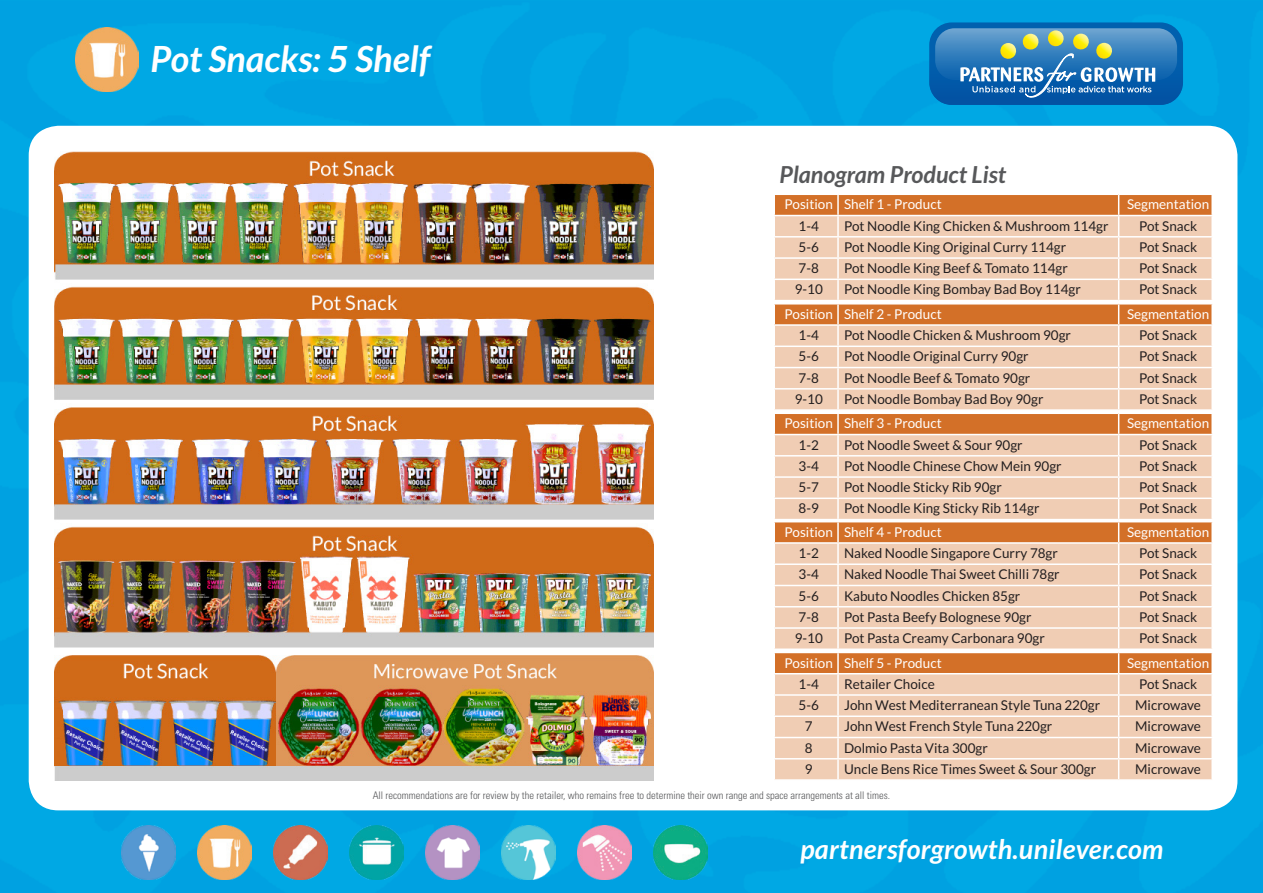
<style>
.page{position:relative;width:1263px;height:893px;background:#00a8e4}
.page>*{position:absolute;margin:0;border:0;box-sizing:border-box;transform-origin:0 0}
.t1{font:italic 700 36px "Lato";color:#fff}
.t2{font:italic 700 27px "Lato";letter-spacing:.01em;color:#fff}
.t3{font:italic 700 23.4px "Lato";color:#57585a}
.t4{font:13.5px "Lato";color:#231f20}
.t5{font:13.5px "Lato";color:#fff}
.t6{font:300 condensed 10.5px "Univers";color:#57585a}
</style>
<div class="page">
<div style="left:29px;top:126px;width:1208px;height:684px;background:#fff;border-radius:30px"></div>
<svg style="left:929px;top:22px;width:254px;height:83px;background:#3d83b6"></svg>
<img style="left:578px;top:825px;width:54px;height:54px">
<img style="left:425px;top:825px;width:54px;height:54px">
<img style="left:349px;top:825px;width:54px;height:54px">
<img style="left:273px;top:825px;width:54px;height:54px">
<img style="left:197px;top:825px;width:54px;height:54px">
<img style="left:121px;top:825px;width:54px;height:54px">
<img style="left:502px;top:825px;width:54px;height:54px">
<img style="left:654px;top:825px;width:54px;height:54px">
<img style="left:75px;top:28px;width:63px;height:63px">
<img style="left:54px;top:151px;width:599px;height:629px">
<svg style="left:774px;top:194px;width:439px;height:585px;background:#ecc2a3"></svg>
<hr style="left:1211px;top:653px;width:2px;height:20px;background:#fff">
<hr style="left:1119px;top:673px;width:94px;height:1px;background:#fff">
<p class="t1" style="left:150px;top:38px;width:281px">Pot Snacks: 5 Shelf</p>
<p class="t3" style="left:779px;top:161px;width:228px">Planogram Product List</p>
<p class="t5" style="left:784px;top:197px;width:50px">Position</p>
<p class="t5" style="left:844px;top:197px;width:99px">Shelf 1 - Product</p>
<p class="t5" style="left:1127px;top:197px;width:84px">Segmentation</p>
<p class="t4" style="left:798px;top:218px;width:22px">1-4</p>
<p class="t4" style="left:844px;top:218px;width:266px">Pot Noodle King Chicken &amp; Mushroom 114gr</p>
<p class="t4" style="left:1139px;top:218px;width:60px">Pot Snack</p>
<p class="t4" style="left:798px;top:239px;width:22px">5-6</p>
<p class="t4" style="left:844px;top:239px;width:224px">Pot Noodle King Original Curry 114gr</p>
<p class="t4" style="left:1139px;top:239px;width:60px">Pot Snack</p>
<p class="t4" style="left:798px;top:261px;width:22px">7-8</p>
<p class="t4" style="left:844px;top:261px;width:225px">Pot Noodle King Beef &amp; Tomato 114gr</p>
<p class="t4" style="left:1139px;top:261px;width:60px">Pot Snack</p>
<p class="t4" style="left:795px;top:282px;width:30px">9-10</p>
<p class="t4" style="left:844px;top:282px;width:238px">Pot Noodle King Bombay Bad Boy 114gr</p>
<p class="t4" style="left:1139px;top:282px;width:60px">Pot Snack</p>
<p class="t5" style="left:784px;top:306px;width:50px">Position</p>
<p class="t5" style="left:844px;top:306px;width:99px">Shelf 2 - Product</p>
<p class="t5" style="left:1127px;top:306px;width:84px">Segmentation</p>
<p class="t4" style="left:798px;top:328px;width:22px">1-4</p>
<p class="t4" style="left:844px;top:328px;width:228px">Pot Noodle Chicken &amp; Mushroom 90gr</p>
<p class="t4" style="left:1139px;top:328px;width:60px">Pot Snack</p>
<p class="t4" style="left:798px;top:349px;width:22px">5-6</p>
<p class="t4" style="left:844px;top:349px;width:186px">Pot Noodle Original Curry 90gr</p>
<p class="t4" style="left:1139px;top:349px;width:60px">Pot Snack</p>
<p class="t4" style="left:798px;top:370px;width:22px">7-8</p>
<p class="t4" style="left:844px;top:370px;width:188px">Pot Noodle Beef &amp; Tomato 90gr</p>
<p class="t4" style="left:1139px;top:370px;width:60px">Pot Snack</p>
<p class="t4" style="left:795px;top:392px;width:30px">9-10</p>
<p class="t4" style="left:844px;top:392px;width:201px">Pot Noodle Bombay Bad Boy 90gr</p>
<p class="t4" style="left:1139px;top:392px;width:60px">Pot Snack</p>
<p class="t5" style="left:784px;top:416px;width:50px">Position</p>
<p class="t5" style="left:844px;top:416px;width:99px">Shelf 3 - Product</p>
<p class="t5" style="left:1127px;top:416px;width:84px">Segmentation</p>
<p class="t4" style="left:798px;top:437px;width:22px">1-2</p>
<p class="t4" style="left:844px;top:437px;width:180px">Pot Noodle Sweet &amp; Sour 90gr</p>
<p class="t4" style="left:1139px;top:437px;width:60px">Pot Snack</p>
<p class="t4" style="left:798px;top:458px;width:22px">3-4</p>
<p class="t4" style="left:844px;top:458px;width:219px">Pot Noodle Chinese Chow Mein 90gr</p>
<p class="t4" style="left:1139px;top:458px;width:60px">Pot Snack</p>
<p class="t4" style="left:798px;top:480px;width:22px">5-7</p>
<p class="t4" style="left:844px;top:480px;width:159px">Pot Noodle Sticky Rib 90gr</p>
<p class="t4" style="left:1139px;top:480px;width:60px">Pot Snack</p>
<p class="t4" style="left:798px;top:501px;width:22px">8-9</p>
<p class="t4" style="left:844px;top:501px;width:197px">Pot Noodle King Sticky Rib 114gr</p>
<p class="t4" style="left:1139px;top:501px;width:60px">Pot Snack</p>
<p class="t5" style="left:784px;top:524px;width:50px">Position</p>
<p class="t5" style="left:844px;top:524px;width:99px">Shelf 4 - Product</p>
<p class="t5" style="left:1127px;top:524px;width:84px">Segmentation</p>
<p class="t4" style="left:798px;top:546px;width:22px">1-2</p>
<p class="t4" style="left:844px;top:546px;width:215px">Naked Noodle Singapore Curry 78gr</p>
<p class="t4" style="left:1139px;top:546px;width:60px">Pot Snack</p>
<p class="t4" style="left:798px;top:567px;width:22px">3-4</p>
<p class="t4" style="left:844px;top:567px;width:217px">Naked Noodle Thai Sweet Chilli 78gr</p>
<p class="t4" style="left:1139px;top:567px;width:60px">Pot Snack</p>
<p class="t4" style="left:798px;top:588px;width:22px">5-6</p>
<p class="t4" style="left:844px;top:588px;width:178px">Kabuto Noodles Chicken 85gr</p>
<p class="t4" style="left:1139px;top:588px;width:60px">Pot Snack</p>
<p class="t4" style="left:798px;top:609px;width:22px">7-8</p>
<p class="t4" style="left:844px;top:609px;width:189px">Pot Pasta Beefy Bolognese 90gr</p>
<p class="t4" style="left:1139px;top:609px;width:60px">Pot Snack</p>
<p class="t4" style="left:795px;top:631px;width:30px">9-10</p>
<p class="t4" style="left:844px;top:631px;width:202px">Pot Pasta Creamy Carbonara 90gr</p>
<p class="t4" style="left:1139px;top:631px;width:60px">Pot Snack</p>
<p class="t5" style="left:784px;top:655px;width:50px">Position</p>
<p class="t5" style="left:844px;top:655px;width:99px">Shelf 5 - Product</p>
<p class="t5" style="left:1127px;top:655px;width:84px">Segmentation</p>
<p class="t4" style="left:798px;top:676px;width:22px">1-4</p>
<p class="t4" style="left:844px;top:676px;width:92px">Retailer Choice</p>
<p class="t4" style="left:1139px;top:676px;width:60px">Pot Snack</p>
<p class="t4" style="left:798px;top:698px;width:22px">5-6</p>
<p class="t4" style="left:844px;top:698px;width:258px">John West Mediterranean Style Tuna 220gr</p>
<p class="t4" style="left:1135px;top:698px;width:67px">Microwave</p>
<p class="t4" style="left:805px;top:719px;width:9px">7</p>
<p class="t4" style="left:844px;top:719px;width:210px">John West French Style Tuna 220gr</p>
<p class="t4" style="left:1135px;top:719px;width:67px">Microwave</p>
<p class="t4" style="left:805px;top:740px;width:9px">8</p>
<p class="t4" style="left:844px;top:740px;width:145px">Dolmio Pasta Vita 300gr</p>
<p class="t4" style="left:1135px;top:740px;width:67px">Microwave</p>
<p class="t4" style="left:805px;top:761px;width:9px">9</p>
<p class="t4" style="left:844px;top:761px;width:254px">Uncle Bens Rice Times Sweet &amp; Sour 300gr</p>
<p class="t4" style="left:1135px;top:761px;width:67px">Microwave</p>
<p class="t6" style="left:373px;top:789px;width:519px">All recommendations are for review by the retailer, who remains free to determine their own range and space arrangements at all times.</p>
<p class="t2" style="left:800px;top:833px;width:365px">partnersforgrowth.unilever.com</p>
</div>
